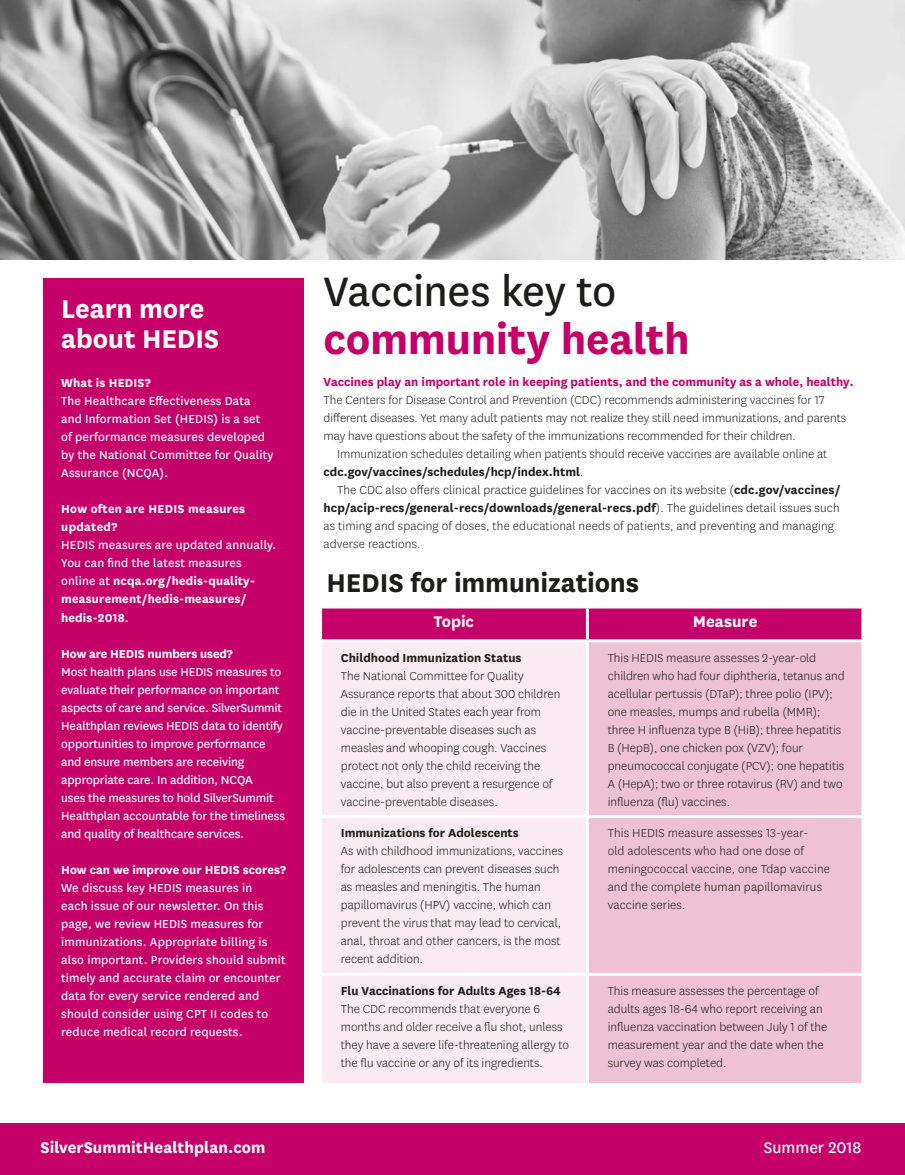
<style>
.page{position:relative;width:905px;height:1175px;background:#fff}
.page>*{position:absolute;margin:0;border:0;box-sizing:border-box;transform-origin:0 0}
.t1{font:700 48px/48px "Centene Sans";letter-spacing:-.01em;color:#c50068}
.t2{font:700 30px "Centene Sans";letter-spacing:-.005em;color:#1d1d1b}
.t3{font:700 30px/30px "Centene Sans";letter-spacing:-.005em;color:#fff}
.t4{font:700 18px "Centene Sans";color:#fff}
.t5{font:18px "Centene Sans";color:#fff}
.t6{font:300 13.5px/18px "Centene Sans";color:#1d1d1b}
.t7{font:13.5px/18px "Centene Sans";letter-spacing:.01em;color:#fff}
.t8{font:13.5px/18px "Centene Sans";letter-spacing:-.01em;color:#fff}
.t9{font:700 13.5px "Centene Sans";color:#1d1d1b}
.t10{font:700 13.5px "Centene Sans";color:#fff}
.t11{font:700 13.5px/18px "Centene Sans";letter-spacing:.02em;color:#fff}
.s1{font-weight:700}
.s2{font-weight:400;color:#1d1d1b}
.s3{font-weight:700;color:#c50068}
.s4{font-weight:300}
</style>
<div class="page">
<img style="left:0;top:0;width:905px;height:259px">
<div style="left:322px;top:608px;width:539px;height:31px;background:#c50068"></div>
<div style="left:322px;top:642px;width:264px;height:441px;background:#f9ebf1"></div>
<div style="left:589px;top:642px;width:272px;height:441px;background:#eec1d4"></div>
<hr style="left:586px;top:608px;width:3px;height:31px;background:#fff">
<hr style="left:319px;top:815px;width:268px;height:3px;background:#fff">
<hr style="left:587px;top:815px;width:277px;height:3px;background:#fff">
<hr style="left:319px;top:972px;width:268px;height:3px;background:#fff">
<hr style="left:587px;top:972px;width:277px;height:3px;background:#fff">
<div style="left:43px;top:278px;width:261px;height:804px;background:#c50068"></div>
<div style="left:0;top:1123px;width:905px;height:52px;background:#c50068"></div>
<h2 class="t3" style="left:61px;top:292px;width:160px">Learn more about HEDIS</h2>
<p class="t10" style="left:61px;top:374px;width:91px">What is HEDIS?</p>
<p class="t7" style="left:61px;top:391px;width:214px">The Healthcare Effectiveness Data and Information Set (HEDIS) is a set of performance measures developed by the National Committee for Quality<br>Assurance (NCQA).</p>
<p class="t11" style="left:61px;top:499px;width:185px">How often are HEDIS measures updated?</p>
<p class="t7" style="left:61px;top:535px;width:217px">HEDIS measures are updated annually.<br>You can find the latest measures online at <span class="s1">ncqa.org/hedis-quality&shy;measurement/hedis-measures/ hedis-2018</span>.</p>
<p class="t10" style="left:61px;top:644px;width:173px">How are HEDIS numbers used?</p>
<p class="t8" style="left:61px;top:661px;width:225px">Most health plans use HEDIS measures to evaluate their performance on important aspects of care and service. SilverSummit Healthplan reviews HEDIS data to identify opportunities to improve performance and ensure members are receiving appropriate care. In addition, NCQA<br>uses the measures to hold SilverSummit Healthplan accountable for the timeliness and quality of healthcare services.</p>
<p class="t10" style="left:61px;top:860px;width:226px">How can we improve our HEDIS scores?</p>
<p class="t7" style="left:61px;top:877px;width:226px">We discuss key HEDIS measures in<br>each issue of our newsletter. On this page, we review HEDIS measures for immunizations. Appropriate billing is also important. Providers should submit timely and accurate claim or encounter data for every service rendered and should consider using CPT II codes to reduce medical record requests.</p>
<h2 class="t1" style="left:323px;top:264px;width:368px"><span class="s2">Vaccines key to </span>community health</h2>
<p class="t6" style="left:323px;top:372px;width:531px"><span class="s3">Vaccines play an important role in keeping patients, and the community as a whole, healthy.<br></span>The Centers for Disease Control and Prevention (CDC) recommends administering vaccines for 17 different diseases. Yet many adult patients may not realize they still need immunizations, and parents may have questions about the safety of the immunizations recommended for their children.</p>
<p class="t6" style="left:337px;top:444px;width:492px">Immunization schedules detailing when patients should receive vaccines are available online at</p>
<p class="t9" style="left:323px;top:462px;width:261px">cdc.gov/vaccines/schedules/hcp/index.html<span class="s4">.</span></p>
<p class="t6" style="left:323px;top:480px;width:518px;text-indent:14px">The CDC also offers clinical practice guidelines for vaccines on its website (<span class="s1">cdc.gov/vaccines/ hcp/acip-recs/general-recs/downloads/general-recs.pdf</span>). The guidelines detail issues such as timing and spacing of doses, the educational needs of patients, and preventing and managing adverse reactions.</p>
<h2 class="t2" style="left:326px;top:562px;width:314px">HEDIS for immunizations</h2>
<p class="t4" style="left:434px;top:609px;width:42px">Topic</p>
<p class="t4" style="left:692px;top:609px;width:66px">Measure</p>
<p class="t9" style="left:341px;top:648px;width:182px">Childhood Immunization Status</p>
<p class="t6" style="left:341px;top:666px;width:221px">The National Committee for Quality Assurance reports that about 300 children die in the United States each year from vaccine-preventable diseases such as measles and whooping cough. Vaccines protect not only the child receiving the vaccine, but also prevent a resurgence of vaccine-preventable diseases.</p>
<p class="t6" style="left:607px;top:648px;width:238px">This HEDIS measure assesses 2-year-old children who had four diphtheria, tetanus and acellular pertussis (DTaP); three polio (IPV); one measles, mumps and rubella (MMR); three H influenza type B (HiB); three hepatitis B (HepB), one chicken pox (VZV); four pneumococcal conjugate (PCV); one hepatitis A (HepA); two or three rotavirus (RV) and two influenza (flu) vaccines.</p>
<p class="t9" style="left:341px;top:823px;width:179px">Immunizations for Adolescents</p>
<p class="t6" style="left:341px;top:842px;width:224px">As with childhood immunizations, vaccines for adolescents can prevent diseases such as measles and meningitis. The human papillomavirus (HPV) vaccine, which can prevent the virus that may lead to cervical, anal, throat and other cancers, is the most recent addition.</p>
<p class="t9" style="left:341px;top:981px;width:221px">Flu Vaccinations for Adults Ages 18-64</p>
<p class="t6" style="left:341px;top:999px;width:230px">The CDC recommends that everyone 6 months and older receive a flu shot, unless they have a severe life-threatening allergy to the flu vaccine or any of its ingredients.</p>
<p class="t6" style="left:607px;top:824px;width:224px">This HEDIS measure assesses 13-year-<br>old adolescents who had one dose of meningococcal vaccine, one Tdap vaccine and the complete human papillomavirus vaccine series.</p>
<p class="t6" style="left:607px;top:981px;width:221px">This measure assesses the percentage of adults ages 18-64 who report receiving an influenza vaccination between July 1 of the measurement year and the date when the survey was completed.</p>
<p class="t4" style="left:41px;top:1134px;width:226px">SilverSummitHealthplan.com</p>
<h3 class="t5" style="left:763px;top:1135px;width:99px">Summer 2018</h3>
</div>
